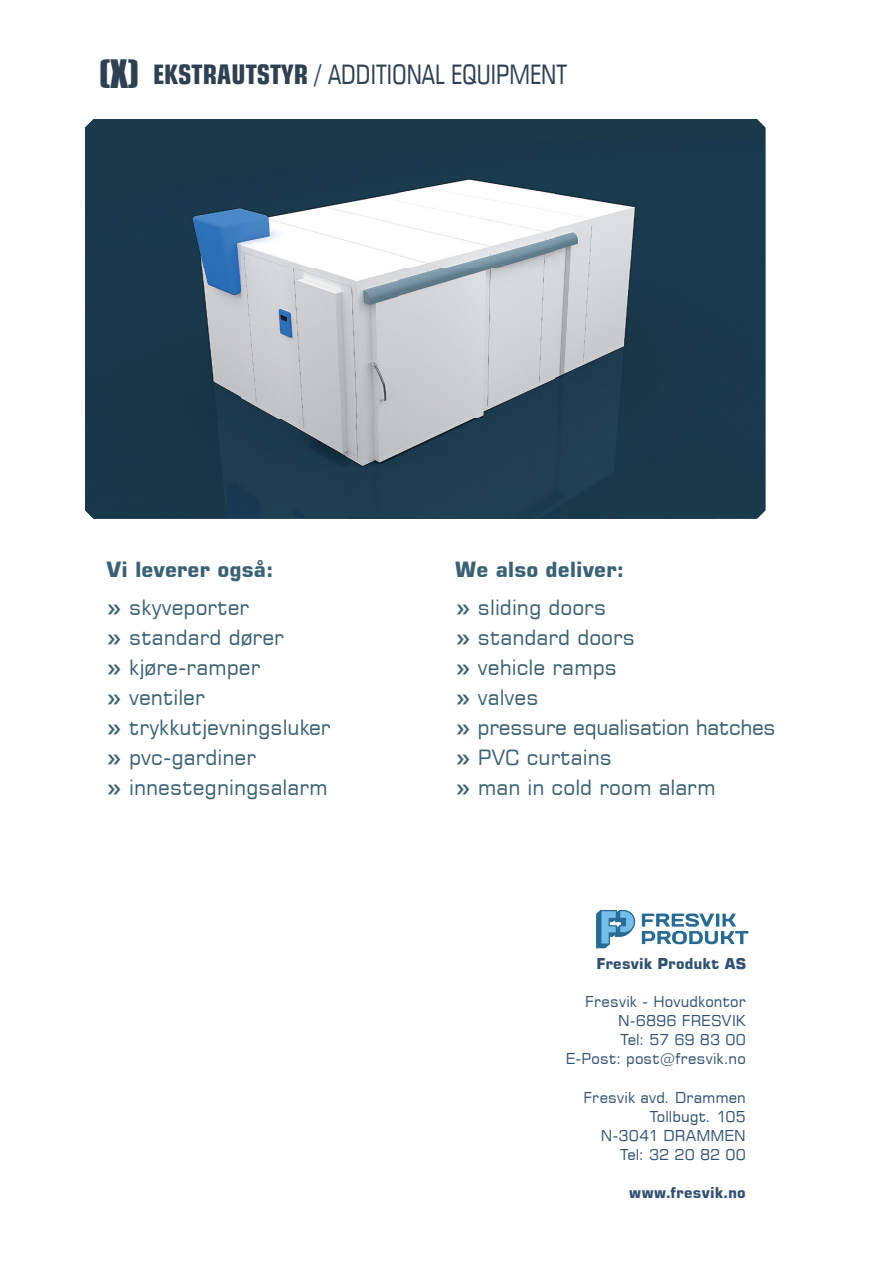
<style>
.page{position:relative;width:893px;height:1263px;background:#fff}
.page>*{position:absolute;margin:0;border:0;box-sizing:border-box;transform-origin:0 0}
.t1{font:27px "Square 721 Cn EU";color:#2e4153}
.t2{font:21px/30px "Square 721 EU";color:#3a6274}
.t3{font:700 21px/38.5px "Square 721 EU";color:#3a6274}
.t4{font:15px/19px "Square 721 EU";letter-spacing:.005em;color:#305172;text-align:right}
.t5{font:700 15px "Square 721 EU";letter-spacing:.015em;color:#305172}
.s1{font-family:"Impact";font-size:36px}
.s2{font-weight:700}
.s3{font-weight:400;font-size:33px}
.s4{font-weight:400}
.s5{font-size:33px}
</style>
<div class="page">
<img style="left:85px;top:119px;width:680px;height:400px">
<svg style="left:596px;top:910px;width:40px;height:38px"></svg>
<svg style="left:642px;top:913px;width:106px;height:31px"></svg>
<p class="t1" style="left:99px;top:57px;width:469px"><span class="s1">(X)</span> <span class="s2">EKSTRAUTSTYR</span> / ADDITIONAL EQUIPMENT</p>
<p class="t3" style="left:106px;top:550px;width:169px">Vi leverer også: <span class="s3">»</span> <span class="s4">skyveporter</span></p>
<p class="t2" style="left:106px;top:622px;width:226px"><span class="s5">»</span> standard dører<br><span class="s5">»</span> kjøre-ramper<br><span class="s5">»</span> ventiler<br><span class="s5">»</span> trykkutjevningsluker <span class="s5">»</span> pvc-gardiner<br><span class="s5">»</span> innestegningsalarm</p>
<p class="t3" style="left:455px;top:550px;width:171px">We also deliver: <span class="s3">»</span> <span class="s4">sliding doors</span></p>
<p class="t2" style="left:455px;top:622px;width:322px"><span class="s5">»</span> standard doors<br><span class="s5">»</span> vehicle ramps<br><span class="s5">»</span> valves<br><span class="s5">»</span> pressure equalisation hatches <span class="s5">»</span> PVC curtains<br><span class="s5">»</span> man in cold room alarm</p>
<p class="t5" style="left:596px;top:954px;width:151px">Fresvik Produkt AS</p>
<p class="t4" style="left:566px;top:992px;width:182px">Fresvik - Hovudkontor<br>N-6896 FRESVIK<br>Tel: 57 69 83 00<br>E-Post: post@fresvik.no</p>
<p class="t4" style="left:583px;top:1087px;width:164px">Fresvik avd. Drammen<br>Tollbugt. 105<br>N-3041 DRAMMEN<br>Tel: 32 20 82 00</p>
<p class="t5" style="left:629px;top:1183px;width:118px">www.fresvik.no</p>
</div>
